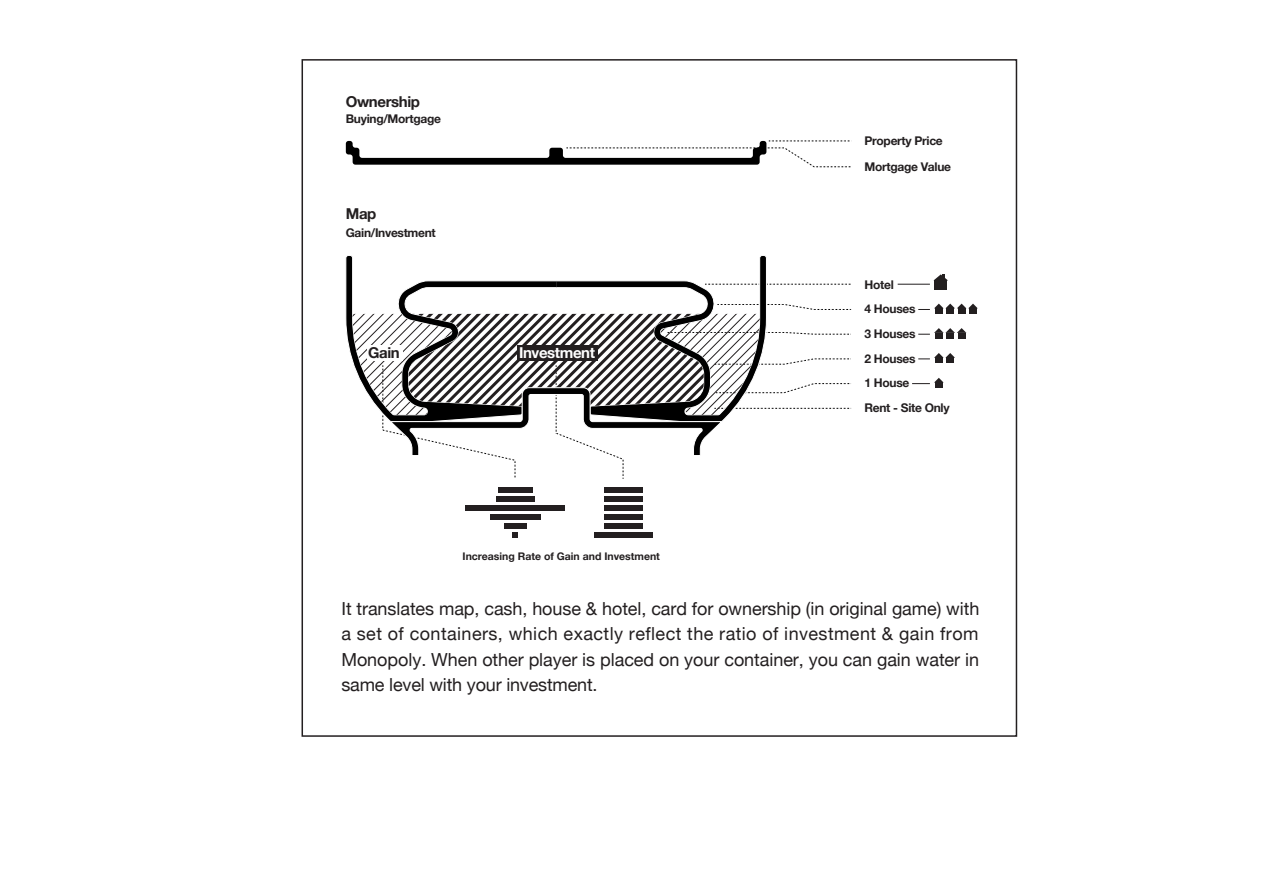
<style>
.page{position:relative;width:1263px;height:893px;background:#fff}
.page>*{position:absolute;margin:0;border:0;box-sizing:border-box;transform-origin:0 0}
.t1{font:18px/25.5px "Helvetica Neue";letter-spacing:-.01em;color:#231f20;text-align:justify}
.t2{font:700 15px "Helvetica Neue";letter-spacing:-.025em;color:#231f20}
.t3{font:700 15px "Helvetica Neue";letter-spacing:-.025em;color:#fff}
.t4{font:700 12px "Helvetica Neue";letter-spacing:-.025em;color:#231f20}
.t5{font:700 10.5px "Helvetica Neue";color:#231f20}
</style>
<div class="page">
<svg style="left:512px;top:532px;width:5px;height:6px"></svg>
<div style="left:504px;top:523px;width:22px;height:6px;background:#231f20"></div>
<div style="left:490px;top:514px;width:50px;height:6px;background:#231f20"></div>
<div style="left:465px;top:505px;width:100px;height:6px;background:#231f20"></div>
<div style="left:495px;top:496px;width:39px;height:6px;background:#231f20"></div>
<div style="left:498px;top:487px;width:34px;height:5px;background:#231f20"></div>
<div style="left:594px;top:532px;width:58px;height:6px;background:#231f20"></div>
<div style="left:604px;top:523px;width:38px;height:6px;background:#231f20"></div>
<div style="left:604px;top:514px;width:38px;height:6px;background:#231f20"></div>
<div style="left:604px;top:505px;width:38px;height:6px;background:#231f20"></div>
<div style="left:604px;top:496px;width:38px;height:6px;background:#231f20"></div>
<div style="left:604px;top:487px;width:38px;height:5px;background:#231f20"></div>
<div style="left:935px;top:308px;width:7px;height:6px;background:#231f20"></div>
<div style="left:947px;top:308px;width:7px;height:6px;background:#231f20"></div>
<div style="left:958px;top:308px;width:7px;height:6px;background:#231f20"></div>
<div style="left:969px;top:308px;width:7px;height:6px;background:#231f20"></div>
<div style="left:934px;top:281px;width:13px;height:9px;background:#231f20"></div>
<svg style="left:933px;top:274px;width:15px;height:7px"></svg>
<svg style="left:346px;top:141px;width:505px;height:26px"></svg>
<hr style="left:898px;top:284px;width:32px;height:1px;background:#231f20">
<svg style="left:912px;top:378px;width:32px;height:10px"></svg>
<svg style="left:918px;top:353px;width:37px;height:10px"></svg>
<svg style="left:918px;top:328px;width:48px;height:10px"></svg>
<svg style="left:918px;top:304px;width:60px;height:6px"></svg>
<svg style="left:345px;top:255px;width:506px;height:224px"></svg>
<p class="t2" style="left:346px;top:92px;width:76px">Ownership</p>
<p class="t4" style="left:346px;top:112px;width:97px">Buying/Mortgage</p>
<p class="t2" style="left:346px;top:205px;width:32px">Map</p>
<p class="t4" style="left:346px;top:225px;width:92px">Gain/Investment</p>
<p class="t2" style="left:368px;top:343px;width:33px">Gain</p>
<p class="t3" style="left:519px;top:343px;width:78px">Investment</p>
<p class="t5" style="left:463px;top:550px;width:199px">Increasing Rate of Gain and Investment</p>
<p class="t4" style="left:864px;top:133px;width:80px">Property Price</p>
<p class="t4" style="left:864px;top:159px;width:88px">Mortgage Value</p>
<p class="t4" style="left:864px;top:277px;width:31px">Hotel</p>
<p class="t4" style="left:864px;top:302px;width:53px">4 Houses</p>
<p class="t4" style="left:864px;top:326px;width:53px">3 Houses</p>
<p class="t4" style="left:864px;top:351px;width:53px">2 Houses</p>
<p class="t4" style="left:864px;top:376px;width:46px">1 House</p>
<p class="t4" style="left:864px;top:400px;width:87px">Rent - Site Only</p>
<p class="t1" style="left:341px;top:595px;width:639px">It translates map, cash, house &amp; hotel, card for ownership (in original game) with a set of containers, which exactly reflect the ratio of investment &amp; gain from Monopoly. When other player is placed on your container, you can gain water in same level with your investment.</p>
</div>
